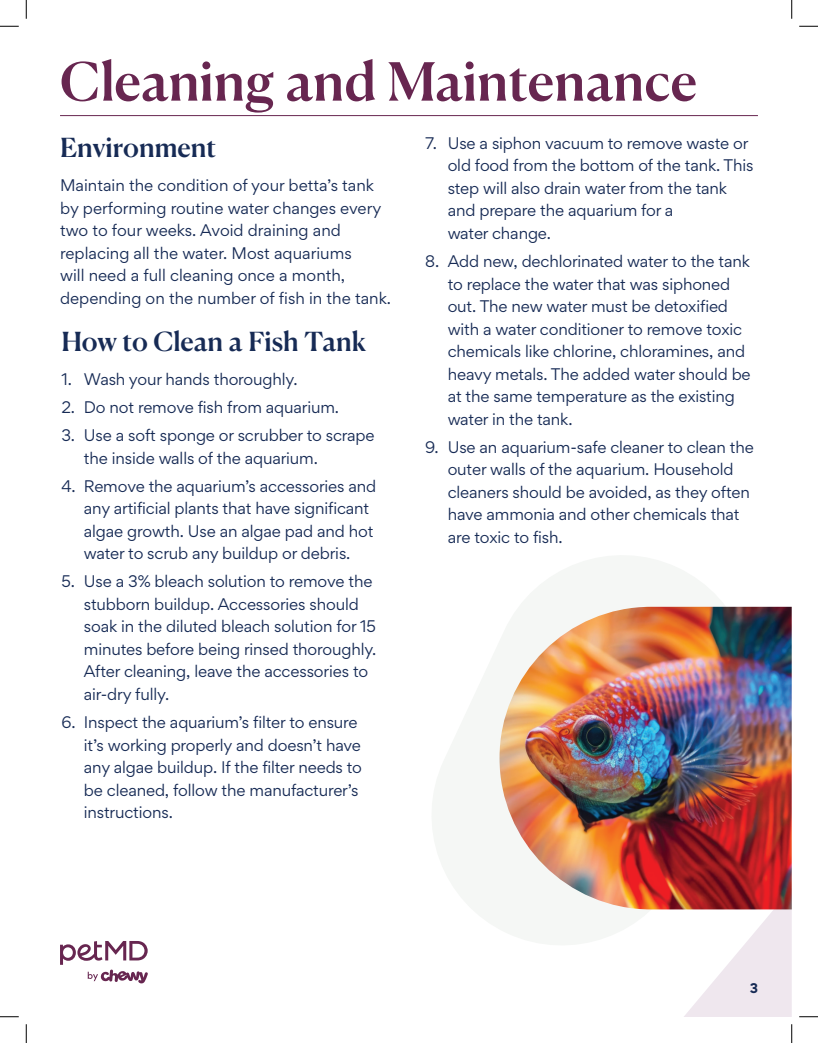
<style>
.page{position:relative;width:818px;height:1043px;background:#fff}
.page>*{position:absolute;margin:0;border:0;box-sizing:border-box;transform-origin:0 0}
.Title_42pt{font:500 52.5px "Canela Deck";letter-spacing:-.005em;color:#672650}
.Subhead_-_Canela_21pt{font:500 26.25px "Canela Deck";letter-spacing:-.005em;color:#172b55}
.Body_-_12pt{font:15px/22.5px "Gordita";letter-spacing:-.01em;color:#172b55}
.t1{font:700 12.5px "Gordita";color:#172b55}
</style>
<div class="page">
<svg style="left:685px;top:909px;width:106px;height:107px"></svg>
<hr style="left:60px;top:115px;width:698px;height:1px;background:#672650">
<svg style="left:639px;top:606px;width:131px;height:357px"></svg>
<svg style="left:60px;top:941px;width:88px;height:42px"></svg>
<img style="left:499px;top:607px;width:292px;height:302px">
<svg style="left:0;top:25px;width:19px;height:2px"></svg>
<svg style="left:799px;top:25px;width:19px;height:2px"></svg>
<svg style="left:0;top:1016px;width:19px;height:1px"></svg>
<svg style="left:799px;top:1016px;width:19px;height:1px"></svg>
<svg style="left:25px;top:0;width:2px;height:19px"></svg>
<svg style="left:25px;top:1024px;width:2px;height:18px"></svg>
<svg style="left:791px;top:0;width:1px;height:19px"></svg>
<svg style="left:791px;top:1024px;width:1px;height:18px"></svg>
<p class="Title_42pt" style="left:60px;top:37px;width:638px">Cleaning and Maintenance</p>
<p class="Subhead_-_Canela_21pt" style="left:60px;top:125px;width:158px">Environment</p>
<p class="Body_-_12pt" style="left:60px;top:174px;width:332px">Maintain the condition of your betta’s tank by performing routine water changes every two to four weeks. Avoid draining and replacing all the water. Most aquariums<br>will need a full cleaning once a month, depending on the number of fish in the tank.</p>
<p class="Subhead_-_Canela_21pt" style="left:61px;top:319px;width:306px">How to Clean a Fish Tank</p>
<p class="Body_-_12pt" style="left:61px;top:367px;width:238px">1. Wash your hands thoroughly.</p>
<p class="Body_-_12pt" style="left:61px;top:395px;width:279px">2. Do not remove fish from aquarium.</p>
<p class="Body_-_12pt" style="left:84px;top:424px;width:292px;text-indent:-22px">3. Use a soft sponge or scrubber to scrape the inside walls of the aquarium.</p>
<p class="Body_-_12pt" style="left:84px;top:474px;width:294px;text-indent:-22px">4. Remove the aquarium’s accessories and any artificial plants that have significant algae growth. Use an algae pad and hot water to scrub any buildup or debris.</p>
<p class="Body_-_12pt" style="left:84px;top:570px;width:294px;text-indent:-22px">5. Use a 3% bleach solution to remove the stubborn buildup. Accessories should soak in the diluted bleach solution for 15 minutes before being rinsed thoroughly.<br>After cleaning, leave the accessories to air-dry fully.</p>
<p class="Body_-_12pt" style="left:84px;top:710px;width:279px;text-indent:-22px">6. Inspect the aquarium’s filter to ensure it’s working properly and doesn’t have any algae buildup. If the filter needs to be cleaned, follow the manufacturer’s instructions.</p>
<p class="Body_-_12pt" style="left:447px;top:131px;width:307px;text-indent:-22px">7. Use a siphon vacuum to remove waste or old food from the bottom of the tank. This step will also drain water from the tank and prepare the aquarium for a<br>water change.</p>
<p class="Body_-_12pt" style="left:447px;top:250px;width:304px;text-indent:-22px">8. Add new, dechlorinated water to the tank to replace the water that was siphoned out. The new water must be detoxified with a water conditioner to remove toxic chemicals like chlorine, chloramines, and heavy metals. The added water should be at the same temperature as the existing water in the tank.</p>
<p class="Body_-_12pt" style="left:447px;top:435px;width:308px;text-indent:-22px">9. Use an aquarium-safe cleaner to clean the outer walls of the aquarium. Household cleaners should be avoided, as they often have ammonia and other chemicals that are toxic to fish.</p>
<p class="t1" style="left:749px;top:978px;width:10px">3</p>
</div>
